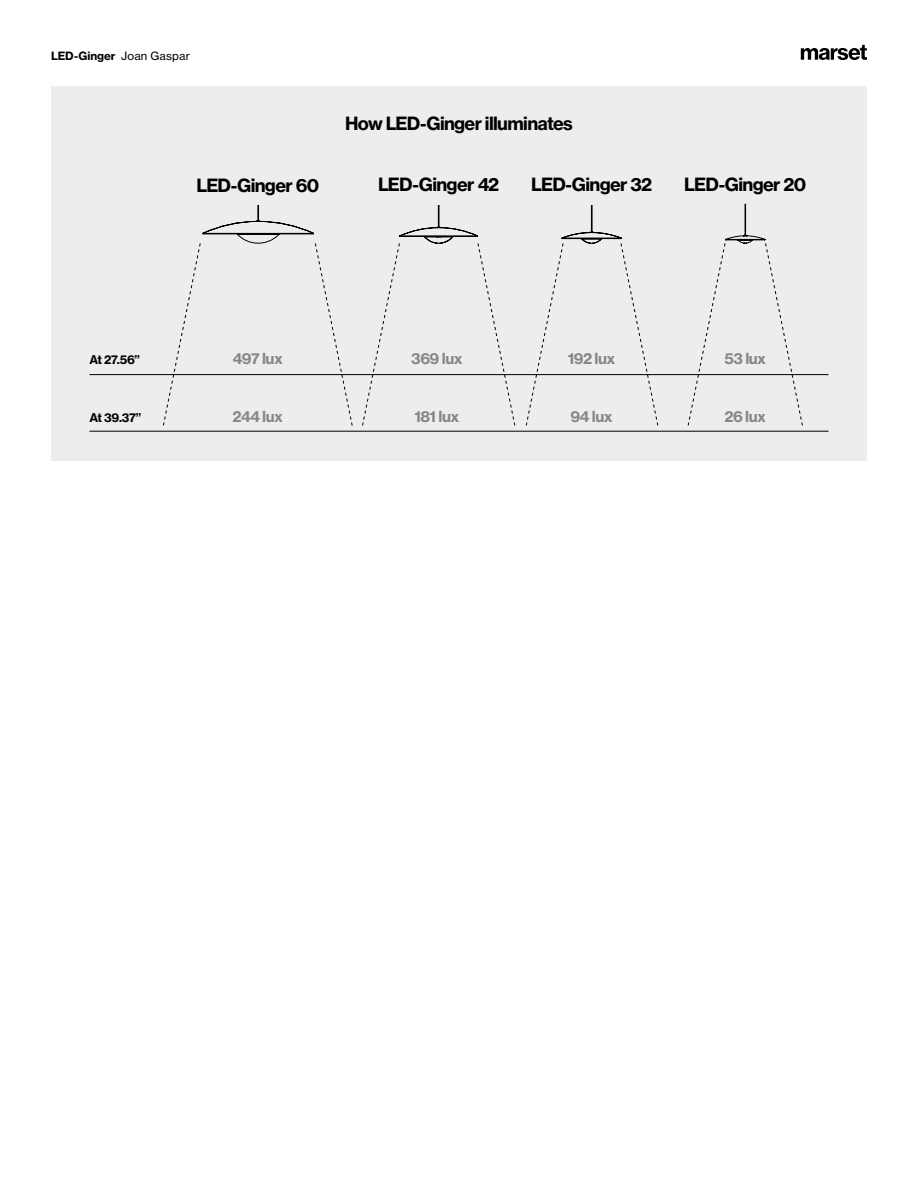
<style>
.page{position:relative;width:918px;height:1188px;background:#fff}
.page>*{position:absolute;margin:0;border:0;box-sizing:border-box;transform-origin:0 0}
.t1{font:18px "N Haas Grotesk TX Pro 75 Bd";letter-spacing:-.035em;color:#000}
.t2{font:15px "N Haas Grotesk TX Pro 75 Bd";letter-spacing:-.035em;color:#878787}
.t3{font:12px "N Haas Grotesk TX Pro 75 Bd";letter-spacing:-.03em;color:#000}
.t4{font:11.25px "N Haas Grotesk TX Pro 75 Bd";color:#000}
.s1{font-family:"N Haas Grotesk TX Pro 55 Rg"}
</style>
<div class="page">
<svg style="left:801px;top:45px;width:66px;height:15px"></svg>
<div style="left:51px;top:87px;width:816px;height:374px;background:#ededed"></div>
<svg style="left:687px;top:204px;width:116px;height:222px"></svg>
<hr style="left:89px;top:374px;width:739px;height:1px;background:#000">
<hr style="left:89px;top:431px;width:739px;height:1px;background:#000">
<svg style="left:525px;top:205px;width:134px;height:221px"></svg>
<svg style="left:362px;top:205px;width:154px;height:221px"></svg>
<svg style="left:163px;top:205px;width:190px;height:221px"></svg>
<p class="t4" style="left:51px;top:49px;width:141px">LED-Ginger <span class="s1">Joan Gaspar</span></p>
<p class="t1" style="left:345px;top:112px;width:229px">How LED-Ginger illuminates</p>
<p class="t1" style="left:196px;top:174px;width:124px">LED-Ginger 60</p>
<p class="t1" style="left:378px;top:173px;width:123px">LED-Ginger 42</p>
<p class="t1" style="left:531px;top:173px;width:122px">LED-Ginger 32</p>
<p class="t1" style="left:684px;top:173px;width:123px">LED-Ginger 20</p>
<p class="t3" style="left:89px;top:352px;width:52px">At 27.56’’</p>
<p class="t3" style="left:89px;top:410px;width:53px">At 39.37’’</p>
<p class="t2" style="left:233px;top:349px;width:52px">497 lux</p>
<p class="t2" style="left:411px;top:349px;width:53px">369 lux</p>
<p class="t2" style="left:568px;top:349px;width:49px">192 lux</p>
<p class="t2" style="left:724px;top:349px;width:43px">53 lux</p>
<p class="t2" style="left:232px;top:407px;width:52px">244 lux</p>
<p class="t2" style="left:415px;top:407px;width:46px">181 lux</p>
<p class="t2" style="left:571px;top:407px;width:44px">94 lux</p>
<p class="t2" style="left:724px;top:407px;width:43px">26 lux</p>
</div>
